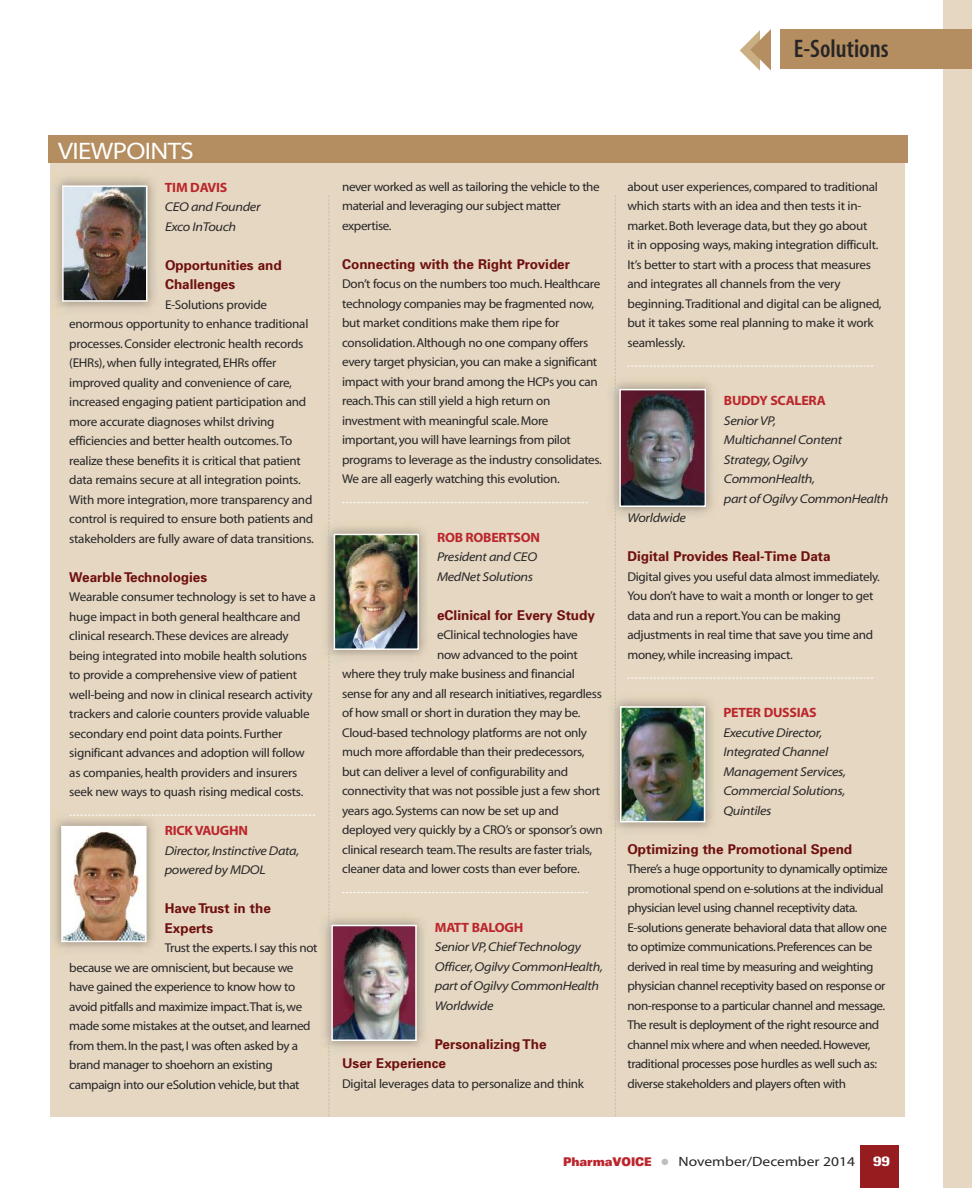
<style>
.page{position:relative;width:972px;height:1188px;background:#fff}
.page>*{position:absolute;margin:0;border:0;box-sizing:border-box;transform-origin:0 0}
.t1{font:25.5px "Myriad MM 565 wt 300 wd";color:#272627}
.t2{font:24px "Myriad MM 215 wt 700 wd";letter-spacing:-.025em;color:#fff}
.t3{font:700 13.5px/19.5px "Univers";color:#6f100f}
.t4{font:13.5px "Myriad MM 700 wt 600 wd";letter-spacing:-.02em;color:#bb262c}
.t5{font:13.5px "Myriad MM 400 wt 600 wd";color:#272627;scale:1.15 1}
.t6{font:700 condensed 13.5px "Univers";color:#fff;scale:1.4 1}
.t7{font:12.75px/19.5px "Myriad MM 400 wt 600 wd";letter-spacing:-.025em;color:#272627}
.t8{font:12.75px/19.5px "Myriad MM It 215 wt 700 wd";letter-spacing:-.025em;color:#272627}
.s1{font-family:"Univers";font-weight:900;font-stretch:expanded;font-size:12px;color:#bb262c}
.s2{color:#bebebe}
</style>
<div class="page">
<div style="left:860px;top:1145px;width:39px;height:43px;background:#961c20"></div>
<div style="left:50px;top:137px;width:855px;height:979px;background:#e5d7c2"></div>
<img style="left:613px;top:698px;width:100px;height:132px">
<img style="left:623px;top:709px;width:79px;height:110px">
<div style="left:620px;top:706px;width:85px;height:116px;border:2px solid #fff"></div>
<img style="left:622px;top:392px;width:81px;height:112px">
<div style="left:619px;top:389px;width:87px;height:118px;border:2px solid #fff"></div>
<img style="left:326px;top:522px;width:100px;height:143px">
<img style="left:337px;top:537px;width:79px;height:110px">
<div style="left:334px;top:534px;width:85px;height:116px;border:2px solid #fff"></div>
<img style="left:324px;top:912px;width:100px;height:144px">
<img style="left:334px;top:928px;width:80px;height:110px">
<div style="left:331px;top:925px;width:86px;height:116px;border:2px solid #fff"></div>
<div style="left:943px;top:0;width:29px;height:1188px;background:#e5d7c2"></div>
<svg style="left:740px;top:29px;width:31px;height:42px"></svg>
<div style="left:781px;top:29px;width:191px;height:39px;background:#b48e60"></div>
<svg style="left:615px;top:195px;width:1px;height:921px"></svg>
<svg style="left:328px;top:195px;width:1px;height:921px"></svg>
<div style="left:48px;top:135px;width:859px;height:27px;background:#b48e60"></div>
<img style="left:55px;top:177px;width:100px;height:132px">
<img style="left:65px;top:188px;width:80px;height:111px">
<div style="left:62px;top:185px;width:86px;height:117px;border:2px solid #fff"></div>
<img style="left:53px;top:814px;width:108px;height:134px">
<img style="left:64px;top:829px;width:80px;height:110px">
<div style="left:61px;top:826px;width:86px;height:116px;border:2px solid #fff"></div>
<svg style="left:69px;top:815px;width:246px;height:1px"></svg>
<svg style="left:342px;top:502px;width:246px;height:1px"></svg>
<svg style="left:342px;top:892px;width:246px;height:1px"></svg>
<svg style="left:627px;top:366px;width:246px;height:1px"></svg>
<svg style="left:627px;top:678px;width:246px;height:1px"></svg>
<h1 class="t1" style="left:794px;top:39px;width:96px">E-Solutions</h1>
<h2 class="t2" style="left:58px;top:141px;width:137px">VIEWPOINTS</h2>
<p class="t4" style="left:165px;top:182px;width:64px">TIM DAVIS</p>
<p class="t8" style="left:165px;top:198px;width:97px">CEO and Founder<br>Exco InTouch</p>
<p class="t3" style="left:165px;top:256px;width:118px">Opportunities and<br>Challenges</p>
<p class="t7" style="left:69px;top:296px;width:246px;text-indent:96px">E-Solutions provide enormous opportunity to enhance traditional processes.Consider electronic health records (EHRs),when fully integrated, EHRs offer improved quality and convenience of care, increased engaging patient participation and more accurate diagnoses whilst driving efficiencies and better health outcomes.To realize these benefits it is critical that patient data remains secure at all integration points.<br>With more integration,more transparency and control is required to ensure both patients and stakeholders are fully aware of data transitions.</p>
<p class="t3" style="left:69px;top:568px;width:139px">Wearble Technologies</p>
<p class="t7" style="left:69px;top:588px;width:248px">Wearable consumer technology is set to have a huge impact in both general healthcare and clinical research.These devices are already being integrated into mobile health solutions to provide a comprehensive view of patient well-being and now in clinical research activity trackers and calorie counters provide valuable secondary end point data points.Further significant advances and adoption will follow as companies,health providers and insurers seek new ways to quash rising medical costs.</p>
<p class="t4" style="left:165px;top:825px;width:85px">RICK VAUGHN</p>
<p class="t8" style="left:165px;top:842px;width:136px">Director,Instinctive Data, powered by MDOL</p>
<p class="t3" style="left:165px;top:900px;width:108px">Have Trust in the<br>Experts</p>
<p class="t7" style="left:69px;top:939px;width:250px;text-indent:95px">Trust the experts.I say this not because we are omniscient,but because we have gained the experience to know how to avoid pitfalls and maximize impact.That is,we made some mistakes at the outset,and learned from them.In the past,I was often asked by a brand manager to shoehorn an existing campaign into our eSolution vehicle,but that</p>
<p class="t7" style="left:342px;top:178px;width:259px">never worked as well as tailoring the vehicle to the material and leveraging our subject matter expertise.</p>
<p class="t3" style="left:342px;top:256px;width:229px">Connecting with the Right Provider</p>
<p class="t7" style="left:342px;top:276px;width:261px">Don’t focus on the numbers too much.Healthcare technology companies may be fragmented now, but market conditions make them ripe for consolidation.Although no one company offers every target physician,you can make a significant impact with your brand among the HCPs you can reach.This can still yield a high return on investment with meaningful scale.More important,you will have learnings from pilot programs to leverage as the industry consolidates.<br>We are all eagerly watching this evolution.</p>
<p class="t4" style="left:437px;top:532px;width:105px">ROB ROBERTSON</p>
<p class="t8" style="left:437px;top:549px;width:101px">President and CEO<br>MedNet Solutions</p>
<p class="t3" style="left:437px;top:607px;width:159px">eClinical for Every Study</p>
<p class="t7" style="left:437px;top:627px;width:142px">eClinical technologies have</p>
<p class="t7" style="left:437px;top:646px;width:142px">now advanced to the point</p>
<p class="t7" style="left:342px;top:666px;width:234px">where they truly make business and financial</p>
<p class="t7" style="left:342px;top:685px;width:261px">sense for any and all research initiatives,regardless</p>
<p class="t7" style="left:342px;top:705px;width:240px">of how small or short in duration they may be.</p>
<p class="t7" style="left:342px;top:724px;width:246px">Cloud-based technology platforms are not only</p>
<p class="t7" style="left:342px;top:744px;width:244px">much more affordable than their predecessors,</p>
<p class="t7" style="left:342px;top:763px;width:227px">but can deliver a level of configurability and</p>
<p class="t7" style="left:342px;top:783px;width:260px">connectivity that was not possible just a few short</p>
<p class="t7" style="left:342px;top:802px;width:218px">years ago.Systems can now be set up and</p>
<p class="t7" style="left:342px;top:822px;width:262px">deployed very quickly by a CRO’s or sponsor’s own</p>
<p class="t7" style="left:342px;top:841px;width:252px">clinical research team.The results are faster trials,</p>
<p class="t7" style="left:342px;top:861px;width:239px">cleaner data and lower costs than ever before.</p>
<p class="t4" style="left:435px;top:922px;width:90px">MATT BALOGH</p>
<p class="t8" style="left:435px;top:939px;width:170px">Senior VP,ChiefTechnology<br>Officer,Ogilvy CommonHealth, part of Ogilvy CommonHealth<br>Worldwide</p>
<p class="t3" style="left:342px;top:1036px;width:206px;text-indent:93px">Personalizing The<br>User Experience</p>
<p class="t7" style="left:342px;top:1075px;width:243px">Digital leverages data to personalize and think</p>
<p class="t7" style="left:627px;top:178px;width:256px">about user experiences, compared to traditional which starts with an idea and then tests it in&shy;market.Both leverage data,but they go about<br>it in opposing ways,making integration difficult.<br>It’s better to start with a process that measures and integrates all channels from the very beginning.Traditional and digital can be aligned, but it takes some real planning to make it work seamlessly.</p>
<p class="t4" style="left:724px;top:396px;width:103px">BUDDY SCALERA</p>
<p class="t8" style="left:724px;top:412px;width:166px">Senior VP,<br>Multichannel Content<br>Strategy,Ogilvy<br>CommonHealth,<br>part of Ogilvy CommonHealth</p>
<p class="t8" style="left:627px;top:510px;width:60px">Worldwide</p>
<p class="t3" style="left:627px;top:548px;width:205px">Digital Provides Real-Time Data</p>
<p class="t7" style="left:627px;top:568px;width:254px">Digital gives you useful data almost immediately.<br>You don’t have to wait a month or longer to get data and run a report.You can be making adjustments in real time that save you time and money,while increasing impact.</p>
<p class="t4" style="left:723px;top:708px;width:95px">PETER DUSSIAS</p>
<p class="t8" style="left:723px;top:724px;width:124px">Executive Director,<br>Integrated Channel<br>Management Services,<br>Commercial Solutions,<br>Quintiles</p>
<p class="t3" style="left:627px;top:841px;width:226px">Optimizing the Promotional Spend</p>
<p class="t7" style="left:627px;top:861px;width:262px">There’s a huge opportunity to dynamically optimize promotional spend on e-solutions at the individual physician level using channel receptivity data.<br>E-solutions generate behavioral data that allow one to optimize communications.Preferences can be derived in real time by measuring and weighting physician channel receptivity based on response or non-response to a particular channel and message.<br>The result is deployment of the right resource and channel mix where and when needed.However, traditional processes pose hurdles as well such as: diverse stakeholders and players often with</p>
<p class="t5" style="left:563px;top:1156px;width:255px"><span class="s1">PharmaVOICE</span> <span class="s2">●</span> November/December 2014</p>
<p class="t6" style="left:873px;top:1156px;width:13px">99</p>
</div>
